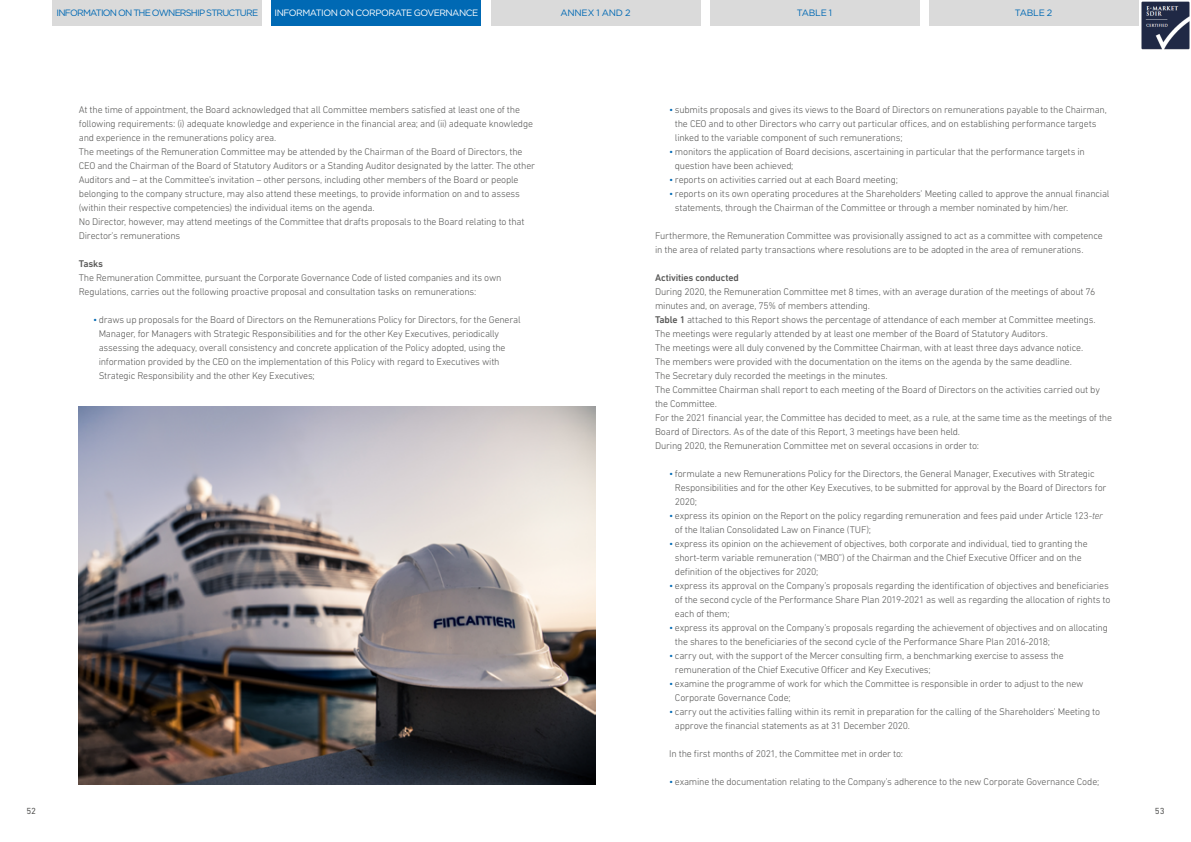
<style>
.page{position:relative;width:1191px;height:842px;background:#fff}
.page>*{position:absolute;margin:0;border:0;box-sizing:border-box;transform-origin:0 0}
.t1{font:300 9.9px/14px "DIN Next LT Pro";letter-spacing:-.02em;color:#575756}
.t2{font:500 9.9px "DIN Next LT Pro";letter-spacing:-.015em;color:#575756}
.t3{font:9.2px "Gotham";letter-spacing:-.08em;color:#0069b4}
.t4{font:9.2px "Gotham";letter-spacing:-.055em;color:#fff}
.t5{font:9.2px "Gotham";letter-spacing:-.015em;color:#0069b4}
.t6{font:9px "DIN Next LT Pro";color:#575756}
.s1{color:#0069b4}
.s2{font-weight:500}
.s3{font-style:italic}
</style>
<div class="page">
<img style="left:79px;top:407px;width:516px;height:378px">
<div style="left:52px;top:0;width:210px;height:26px;background:#dadada"></div>
<div style="left:271px;top:0;width:210px;height:26px;background:#0069b4"></div>
<div style="left:490px;top:0;width:210px;height:26px;background:#dadada"></div>
<div style="left:709px;top:0;width:210px;height:26px;background:#dadada"></div>
<div style="left:928px;top:0;width:210px;height:26px;background:#dadada"></div>
<img style="left:1141px;top:1px;width:49px;height:49px">
<p class="t3" style="left:56px;top:7px;width:203px">INFORMATION ON THE OWNERSHIP STRUCTURE</p>
<p class="t4" style="left:274px;top:7px;width:205px">INFORMATION ON CORPORATE GOVERNANCE</p>
<p class="t5" style="left:560px;top:7px;width:72px">ANNEX 1 AND 2</p>
<p class="t3" style="left:797px;top:7px;width:37px">TABLE 1</p>
<p class="t3" style="left:1014px;top:7px;width:39px">TABLE 2</p>
<p class="t1" style="left:79px;top:102px;width:458px">At the time of appointment, the Board acknowledged that all Committee members satisfied at least one of the following requirements: (i) adequate knowledge and experience in the financial area; and (ii) adequate knowledge and experience in the remunerations policy area.<br>The meetings of the Remuneration Committee may be attended by the Chairman of the Board of Directors, the CEO and the Chairman of the Board of Statutory Auditors or a Standing Auditor designated by the latter. The other Auditors and – at the Committee’s invitation – other persons, including other members of the Board or people belonging to the company structure, may also attend these meetings, to provide information on and to assess (within their respective competencies) the individual items on the agenda.<br>No Director, however, may attend meetings of the Committee that drafts proposals to the Board relating to that Director’s remunerations</p>
<p class="t2" style="left:79px;top:257px;width:26px">Tasks</p>
<p class="t1" style="left:79px;top:270px;width:424px">The Remuneration Committee, pursuant the Corporate Governance Code of listed companies and its own<br>Regulations, carries out the following proactive proposal and consultation tasks on remunerations:</p>
<p class="t1" style="left:99px;top:312px;width:423px;text-indent:-6px"><span class="s1">•</span> draws up proposals for the Board of Directors on the Remunerations Policy for Directors, for the General Manager, for Managers with Strategic Responsibilities and for the other Key Executives, periodically assessing the adequacy, overall consistency and concrete application of the Policy adopted, using the information provided by the CEO on the implementation of this Policy with regard to Executives with Strategic Responsibility and the other Key Executives;</p>
<p class="t1" style="left:675px;top:102px;width:433px;text-indent:-6px"><span class="s1">•</span> submits proposals and gives its views to the Board of Directors on remunerations payable to the Chairman, the CEO and to other Directors who carry out particular offices, and on establishing performance targets linked to the variable component of such remunerations;</p>
<p class="t1" style="left:675px;top:144px;width:411px;text-indent:-6px"><span class="s1">•</span> monitors the application of Board decisions, ascertaining in particular that the performance targets in question have been achieved;</p>
<p class="t1" style="left:669px;top:172px;width:230px"><span class="s1">•</span> reports on activities carried out at each Board meeting;</p>
<p class="t1" style="left:675px;top:186px;width:436px;text-indent:-6px"><span class="s1">•</span> reports on its own operating procedures at the Shareholders’ Meeting called to approve the annual financial statements, through the Chairman of the Committee or through a member nominated by him/her.</p>
<p class="t1" style="left:655px;top:228px;width:449px">Furthermore, the Remuneration Committee was provisionally assigned to act as a committee with competence in the area of related party transactions where resolutions are to be adopted in the area of remunerations.</p>
<p class="t2" style="left:655px;top:271px;width:85px">Activities conducted</p>
<p class="t1" style="left:655px;top:284px;width:458px">During 2020, the Remuneration Committee met 8 times, with an average duration of the meetings of about 76 minutes and, on average, 75% of members attending.<br><span class="s2">Table 1</span> attached to this Report shows the percentage of attendance of each member at Committee meetings.<br>The meetings were regularly attended by at least one member of the Board of Statutory Auditors.<br>The meetings were all duly convened by the Committee Chairman, with at least three days advance notice.<br>The members were provided with the documentation on the items on the agenda by the same deadline.<br>The Secretary duly recorded the meetings in the minutes.<br>The Committee Chairman shall report to each meeting of the Board of Directors on the activities carried out by the Committee.<br>For the 2021 financial year, the Committee has decided to meet, as a rule, at the same time as the meetings of the Board of Directors. As of the date of this Report, 3 meetings have been held.<br>During 2020, the Remuneration Committee met on several occasions in order to:</p>
<p class="t1" style="left:675px;top:466px;width:433px;text-indent:-6px"><span class="s1">•</span> formulate a new Remunerations Policy for the Directors, the General Manager, Executives with Strategic<br>Responsibilities and for the other Key Executives, to be submitted for approval by the Board of Directors for<br>2020;</p>
<p class="t1" style="left:675px;top:508px;width:429px;text-indent:-6px"><span class="s1">•</span> express its opinion on the Report on the policy regarding remuneration and fees paid under Article 123<span class="s3">-ter </span>of the Italian Consolidated Law on Finance (TUF);</p>
<p class="t1" style="left:675px;top:536px;width:414px;text-indent:-6px"><span class="s1">•</span> express its opinion on the achievement of objectives, both corporate and individual, tied to granting the short-term variable remuneration (“MBO”) of the Chairman and the Chief Executive Officer and on the definition of the objectives for 2020;</p>
<p class="t1" style="left:675px;top:578px;width:437px;text-indent:-6px"><span class="s1">•</span> express its approval on the Company’s proposals regarding the identification of objectives and beneficiaries of the second cycle of the Performance Share Plan 2019-2021 as well as regarding the allocation of rights to each of them;</p>
<p class="t1" style="left:675px;top:620px;width:434px;text-indent:-6px"><span class="s1">•</span> express its approval on the Company’s proposals regarding the achievement of objectives and on allocating the shares to the beneficiaries of the second cycle of the Performance Share Plan 2016-2018;</p>
<p class="t1" style="left:675px;top:648px;width:390px;text-indent:-6px"><span class="s1">•</span> carry out, with the support of the Mercer consulting firm, a benchmarking exercise to assess the remuneration of the Chief Executive Officer and Key Executives;</p>
<p class="t1" style="left:675px;top:676px;width:410px;text-indent:-6px"><span class="s1">•</span> examine the programme of work for which the Committee is responsible in order to adjust to the new<br>Corporate Governance Code;</p>
<p class="t1" style="left:675px;top:704px;width:427px;text-indent:-6px"><span class="s1">•</span> carry out the activities falling within its remit in preparation for the calling of the Shareholders’ Meeting to approve the financial statements as at 31 December 2020.</p>
<p class="t1" style="left:669px;top:746px;width:235px">In the first months of 2021, the Committee met in order to:</p>
<p class="t1" style="left:669px;top:774px;width:431px"><span class="s1">•</span> examine the documentation relating to the Company’s adherence to the new Corporate Governance Code;</p>
<p class="t6" style="left:26px;top:806px;width:11px">52</p>
<p class="t6" style="left:1155px;top:806px;width:11px">53</p>
</div>
